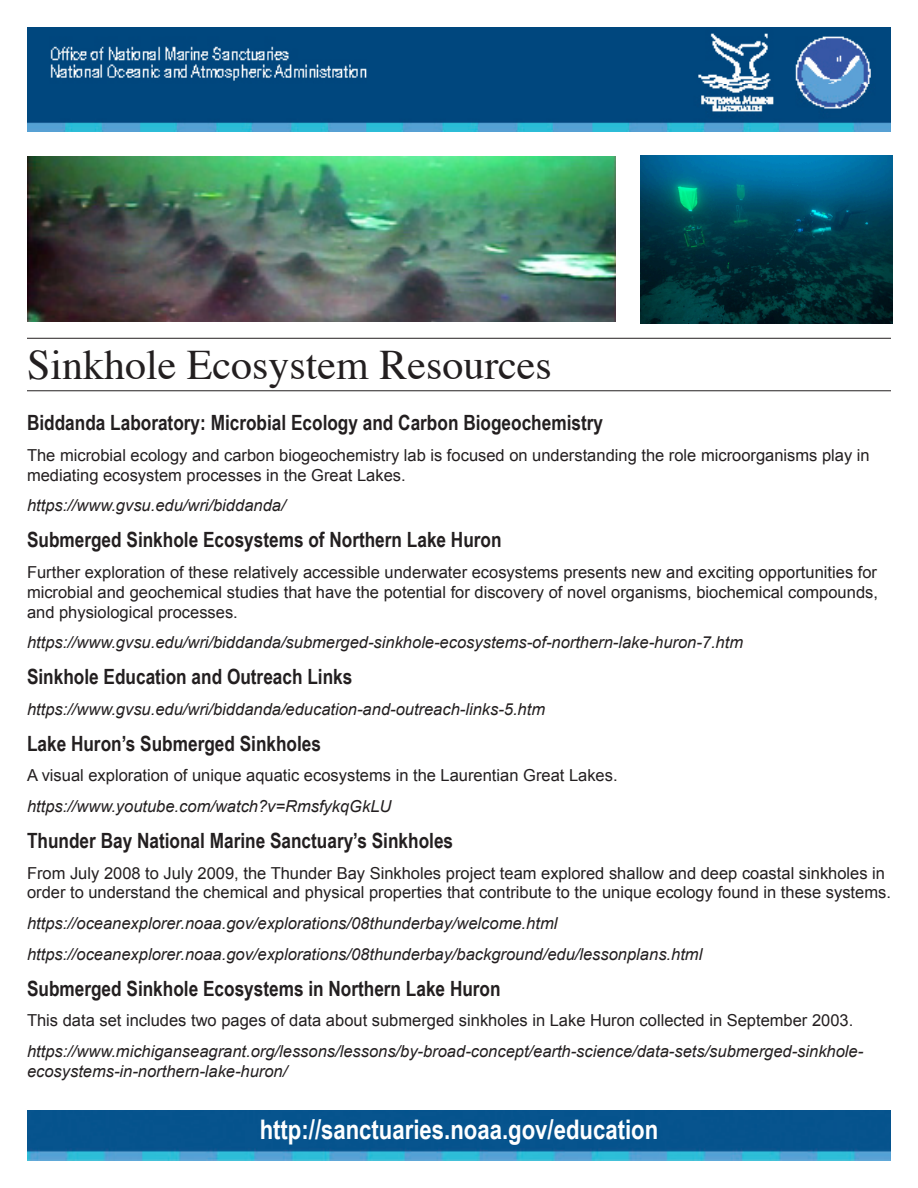
<style>
.page{position:relative;width:918px;height:1188px;background:#fff}
.page>*{position:absolute;margin:0;border:0;box-sizing:border-box;transform-origin:0 0}
.t1{font:42px "Times";color:#231f20}
.t2{font:700 27px "Arial Narrow";color:#fff}
.t3{font:700 21px "Arial Narrow";color:#231f20}
.t4{font:16.5px/19.8px "Arial";color:#231f20}
.t5{font:italic 16.5px/19.8px "Arial";color:#231f20}
</style>
<div class="page">
<img style="left:27px;top:27px;width:864px;height:105px">
<hr style="left:27px;top:338px;width:864px;height:1px;background:#231f20">
<hr style="left:27px;top:390px;width:864px;height:1px;background:#231f20">
<img style="left:27px;top:1110px;width:864px;height:51px">
<img style="left:27px;top:157px;width:588px;height:165px">
<img style="left:640px;top:156px;width:252px;height:167px">
<p class="t1" style="left:27px;top:325px;width:526px">Sinkhole Ecosystem Resources</p>
<p class="t3" style="left:27px;top:407px;width:578px">Biddanda Laboratory: Microbial Ecology and Carbon Biogeochemistry</p>
<p class="t4" style="left:27px;top:446px;width:844px">The microbial ecology and carbon biogeochemistry lab is focused on understanding the role microorganisms play in mediating ecosystem processes in the Great Lakes.</p>
<p class="t5" style="left:27px;top:496px;width:260px">https://www.gvsu.edu/wri/biddanda/</p>
<p class="t3" style="left:27px;top:524px;width:476px">Submerged Sinkhole Ecosystems of Northern Lake Huron</p>
<p class="t4" style="left:27px;top:563px;width:853px;text-align:justify">Further exploration of these relatively accessible underwater ecosystems presents new and exciting opportunities for microbial and geochemical studies that have the potential for discovery of novel organisms, biochemical compounds, and physiological processes.</p>
<p class="t5" style="left:27px;top:633px;width:718px">https://www.gvsu.edu/wri/biddanda/submerged-sinkhole-ecosystems-of-northern-lake-huron-7.htm</p>
<p class="t3" style="left:27px;top:661px;width:327px">Sinkhole Education and Outreach Links</p>
<p class="t5" style="left:27px;top:699px;width:520px">https://www.gvsu.edu/wri/biddanda/education-and-outreach-links-5.htm</p>
<p class="t3" style="left:27px;top:728px;width:296px">Lake Huron’s Submerged Sinkholes</p>
<p class="t4" style="left:27px;top:766px;width:592px">A visual exploration of unique aquatic ecosystems in the Laurentian Great Lakes.</p>
<p class="t5" style="left:27px;top:797px;width:366px">https://www.youtube.com/watch?v=RmsfykqGkLU</p>
<p class="t3" style="left:27px;top:825px;width:428px">Thunder Bay National Marine Sanctuary’s Sinkholes</p>
<p class="t4" style="left:27px;top:863px;width:866px">From July 2008 to July 2009, the Thunder Bay Sinkholes project team explored shallow and deep coastal sinkholes in order to understand the chemical and physical properties that contribute to the unique ecology found in these systems.</p>
<p class="t5" style="left:27px;top:914px;width:532px">https://oceanexplorer.noaa.gov/explorations/08thunderbay/welcome.html</p>
<p class="t5" style="left:27px;top:944px;width:677px">https://oceanexplorer.noaa.gov/explorations/08thunderbay/background/edu/lessonplans.html</p>
<p class="t3" style="left:27px;top:972px;width:475px">Submerged Sinkhole Ecosystems in Northern Lake Huron</p>
<p class="t4" style="left:27px;top:1011px;width:828px">This data set includes two pages of data about submerged sinkholes in Lake Huron collected in September 2003.</p>
<p class="t5" style="left:27px;top:1041px;width:838px">https://www.michiganseagrant.org/lessons/lessons/by-broad-concept/earth-science/data-sets/submerged-sinkhole&shy;ecosystems-in-northern-lake-huron/</p>
<p class="t2" style="left:260px;top:1109px;width:400px">http://sanctuaries.noaa.gov/education</p>
</div>
